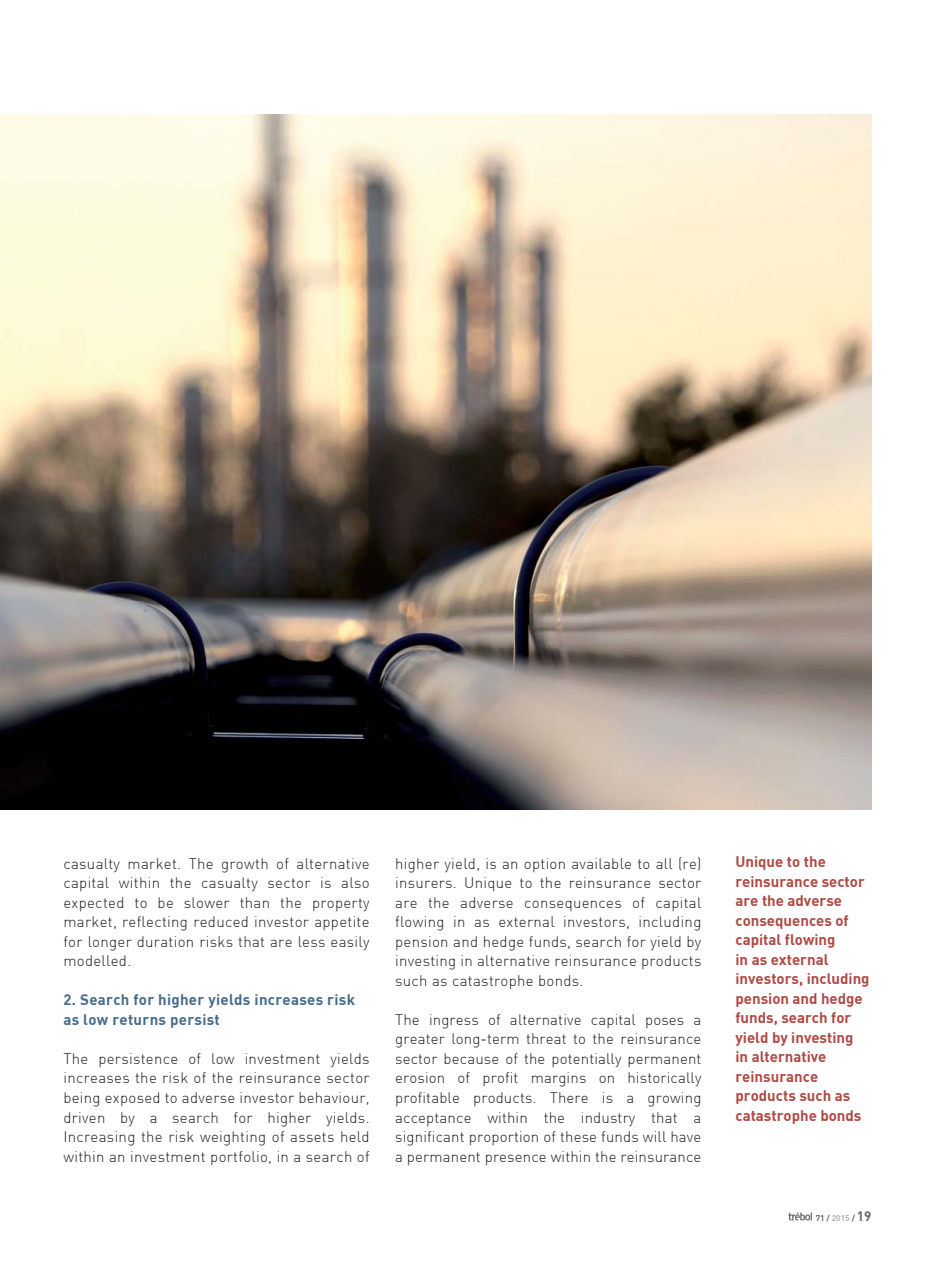
<style>
.page{position:relative;width:935px;height:1263px;background:#fff}
.page>*{position:absolute;margin:0;border:0;box-sizing:border-box;transform-origin:0 0}
.t1{font:300 15px/19.5px "DIN";letter-spacing:.02em;color:#231f20;text-align:justify}
.t2{font:700 15px/19.5px "DIN";color:#af4a45}
.t3{font:700 15px/19.5px "DIN";letter-spacing:.02em;color:#466b8c}
.t4{font:700 8.25px "DIN";color:#67686b}
.s1{color:#aeb0b3}
.s2{font-size:13.5px}
</style>
<div class="page">
<svg style="left:788px;top:1212px;width:24px;height:8px"></svg>
<img style="left:0;top:114px;width:871px;height:695px">
<p class="t1" style="left:63px;top:853px;width:308px">casualty market. The growth of alternative capital within the casualty sector is also expected to be slower than the property market, reflecting reduced investor appetite for longer duration risks that are less easily modelled.</p>
<p class="t3" style="left:63px;top:989px;width:293px">2. Search for higher yields increases risk as low returns persist</p>
<p class="t1" style="left:63px;top:1048px;width:308px">The persistence of low investment yields increases the risk of the reinsurance sector being exposed to adverse investor behaviour, driven by a search for higher yields.<br>Increasing the risk weighting of assets held within an investment portfolio, in a search of</p>
<p class="t1" style="left:395px;top:853px;width:308px">higher yield, is an option available to all (re) insurers. Unique to the reinsurance sector are the adverse consequences of capital flowing in as external investors, including pension and hedge funds, search for yield by investing in alternative reinsurance products such as catastrophe bonds.</p>
<p class="t1" style="left:395px;top:1009px;width:308px">The ingress of alternative capital poses a greater long-term threat to the reinsurance sector because of the potentially permanent erosion of profit margins on historically profitable products. There is a growing acceptance within the industry that a significant proportion of these funds will have a permanent presence within the reinsurance</p>
<p class="t2" style="left:735px;top:851px;width:136px">Unique to the reinsurance sector are the adverse consequences of capital flowing<br>in as external investors, including pension and hedge funds, search for yield by investing in alternative reinsurance products such as catastrophe bonds</p>
<p class="t4" style="left:815px;top:1211px;width:57px">71 / <span class="s1">2015</span> / <span class="s2">19</span></p>
</div>
